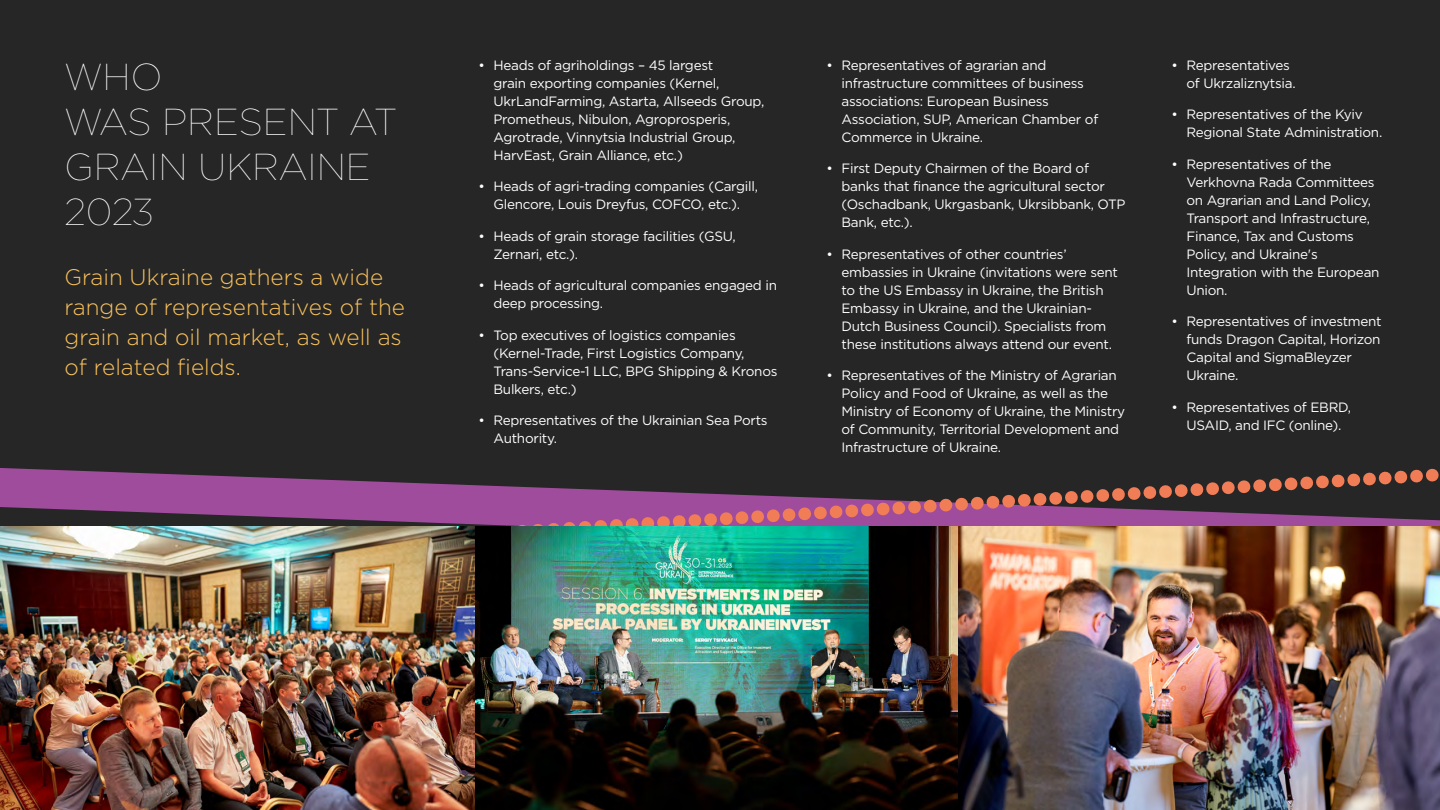
<style>
.page{position:relative;width:1440px;height:810px;background:#262626}
.page>*{position:absolute;margin:0;border:0;box-sizing:border-box;transform-origin:0 0}
.t1{font:100 37.5px/45px "Gotham";color:#fff}
.t2{font:300 22.5px/30px "Gotham Pro";color:#f9c25c}
.t3{font:13.5px/18px "Gotham Pro";letter-spacing:-.02em;color:#fff}
</style>
<div class="page">
<svg style="left:0;top:468px;width:1440px;height:58px"></svg>
<img style="left:0;top:526px;width:1440px;height:284px">
<h1 class="t1" style="left:64px;top:53px;width:334px">WHO<br>WAS PRESENT AT<br>GRAIN UKRAINE<br>2023</h1>
<h2 class="t2" style="left:64px;top:262px;width:342px">Grain Ukraine gathers a wide range of representatives of the grain and oil market, as well as of related fields.</h2>
<p class="t3" style="left:493px;top:56px;width:272px;text-indent:-15px">• Heads of agriholdings – 45 largest<br>grain exporting companies (Kernel, UkrLandFarming, Astarta, Allseeds Group, Prometheus, Nibulon, Agroprosperis, Agrotrade, Vinnytsia Industrial Group, HarvEast, Grain Alliance, etc.)</p>
<p class="t3" style="left:479px;top:178px;width:281px;text-align:center">• Heads of agri-trading companies (Сargill,<br>Glencore, Louis Dreyfus, COFCO, etc.).</p>
<p class="t3" style="left:493px;top:227px;width:244px;text-indent:-15px">• Heads of grain storage facilities (GSU,<br>Zernari, etc.).</p>
<p class="t3" style="left:493px;top:277px;width:285px;text-indent:-15px">• Heads of agricultural companies engaged in deep processing.</p>
<p class="t3" style="left:493px;top:326px;width:286px;text-indent:-15px">• Top executives of logistics companies (Kernel-Trade, First Logistics Company, Trans-Service-1 LLC, BPG Shipping &amp; Kronos Bulkers, etc.)</p>
<p class="t3" style="left:493px;top:411px;width:276px;text-indent:-15px">• Representatives of the Ukrainian Sea Ports<br>Authority.</p>
<p class="t3" style="left:842px;top:56px;width:258px;text-indent:-15px">• Representatives of agrarian and infrastructure committees of business associations: European Business Association, SUP, American Chamber of Commerce in Ukraine.</p>
<p class="t3" style="left:842px;top:159px;width:286px;text-indent:-15px">• First Deputy Chairmen of the Board of banks that finance the agricultural sector (Oschadbank, Ukrgasbank, Ukrsibbank, OTP Bank, etc.).</p>
<p class="t3" style="left:842px;top:245px;width:278px;text-indent:-15px">• Representatives of other countries’ embassies in Ukraine (invitations were sent to the US Embassy in Ukraine, the British Embassy in Ukraine, and the Ukrainian-Dutch Business Council). Specialists from these institutions always attend our event.</p>
<p class="t3" style="left:842px;top:366px;width:285px;text-indent:-15px">• Representatives of the Ministry of Agrarian Policy and Food of Ukraine, as well as the Ministry of Economy of Ukraine, the Ministry of Community, Territorial Development and Infrastructure of Ukraine.</p>
<p class="t3" style="left:1186px;top:56px;width:111px;text-indent:-15px">• Representatives of Ukrzaliznytsia.</p>
<p class="t3" style="left:1186px;top:105px;width:197px;text-indent:-15px">• Representatives of the Kyiv<br>Regional State Administration.</p>
<p class="t3" style="left:1186px;top:155px;width:195px;text-indent:-15px">• Representatives of the<br>Verkhovna Rada Committees on Agrarian and Land Policy,<br>Transport and Infrastructure,<br>Finance, Tax and Customs<br>Policy, and Ukraine's<br>Integration with the European<br>Union.</p>
<p class="t3" style="left:1186px;top:312px;width:197px;text-indent:-15px">• Representatives of investment funds Dragon Capital, Horizon<br>Capital and SigmaBleyzer<br>Ukraine.</p>
<p class="t3" style="left:1171px;top:398px;width:181px;text-align:center">• Representatives of EBRD,<br>USAID, and IFC (online).</p>
</div>
